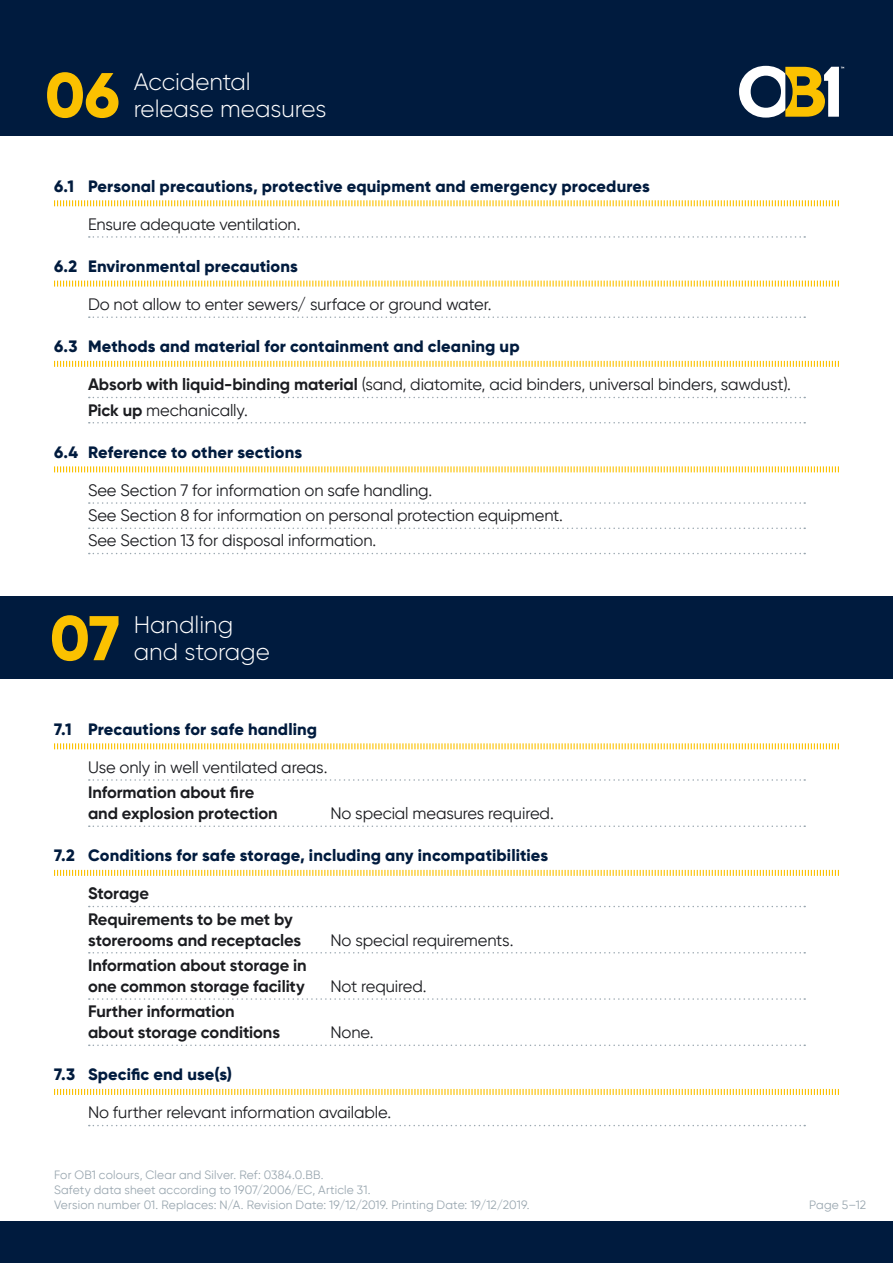
<style>
.page{position:relative;width:893px;height:1263px;background:#fff}
.page>*{position:absolute;margin:0;border:0;box-sizing:border-box;transform-origin:0 0}
.t1{font:800 63px "Gilroy";color:#fbc100}
.Main_Section{font:300 24px/27px "Gilroy";letter-spacing:-.005em;color:#fff}
.Subset{font:16.5px "Gilroy";letter-spacing:-.005em;color:#1b1c20}
.Section{font:800 16.5px "Gilroy";letter-spacing:.005em;color:#001b3e}
.Subset-2{font:700 16.5px/21px "Gilroy";letter-spacing:-.005em;color:#1b1c20}
.t2{font:12px/15px "Gilroy";letter-spacing:.015em;color:#9aa7b0}
.s1{font-weight:700}
</style>
<div class="page">
<div style="left:0;top:0;width:893px;height:136px;background:#001b3e"></div>
<svg style="left:739px;top:66px;width:105px;height:52px"></svg>
<div style="left:0;top:1222px;width:893px;height:41px;background:#001b3e"></div>
<svg style="left:54px;top:200px;width:785px;height:7px"></svg>
<svg style="left:89px;top:236px;width:716px;height:2px"></svg>
<svg style="left:54px;top:280px;width:785px;height:7px"></svg>
<svg style="left:89px;top:316px;width:716px;height:2px"></svg>
<svg style="left:54px;top:360px;width:785px;height:7px"></svg>
<svg style="left:89px;top:397px;width:716px;height:1px"></svg>
<svg style="left:89px;top:422px;width:716px;height:1px"></svg>
<svg style="left:54px;top:466px;width:785px;height:7px"></svg>
<svg style="left:89px;top:502px;width:716px;height:2px"></svg>
<svg style="left:89px;top:527px;width:716px;height:2px"></svg>
<svg style="left:89px;top:553px;width:716px;height:1px"></svg>
<svg style="left:54px;top:743px;width:785px;height:7px"></svg>
<svg style="left:89px;top:779px;width:716px;height:2px"></svg>
<svg style="left:89px;top:825px;width:716px;height:2px"></svg>
<svg style="left:54px;top:869px;width:785px;height:7px"></svg>
<svg style="left:89px;top:906px;width:716px;height:1px"></svg>
<svg style="left:89px;top:952px;width:716px;height:1px"></svg>
<svg style="left:89px;top:998px;width:716px;height:2px"></svg>
<svg style="left:89px;top:1044px;width:716px;height:2px"></svg>
<svg style="left:54px;top:1088px;width:785px;height:7px"></svg>
<svg style="left:89px;top:1125px;width:716px;height:1px"></svg>
<div style="left:0;top:596px;width:893px;height:83px;background:#001b3e"></div>
<p class="t1" style="left:45px;top:55px;width:76px">06</p>
<p class="Main_Section" style="left:134px;top:68px;width:194px">Accidental release measures</p>
<p class="Section" style="left:54px;top:176px;width:597px">6.1 Personal precautions, protective equipment and emergency procedures</p>
<p class="Subset" style="left:88px;top:214px;width:214px">Ensure adequate ventilation.</p>
<p class="Section" style="left:54px;top:256px;width:245px">6.2 Environmental precautions</p>
<p class="Subset" style="left:88px;top:294px;width:405px">Do not allow to enter sewers/ surface or ground water.</p>
<p class="Section" style="left:54px;top:336px;width:467px">6.3 Methods and material for containment and cleaning up</p>
<p class="Subset" style="left:88px;top:374px;width:704px"><span class="s1">Absorb with liquid-binding material</span> (sand, diatomite, acid binders, universal binders, sawdust).</p>
<p class="Subset" style="left:88px;top:400px;width:161px"><span class="s1">Pick up</span> mechanically.</p>
<p class="Section" style="left:54px;top:442px;width:250px">6.4 Reference to other sections</p>
<p class="Subset" style="left:88px;top:480px;width:346px">See Section 7 for information on safe handling.</p>
<p class="Subset" style="left:88px;top:505px;width:476px">See Section 8 for information on personal protection equipment.</p>
<p class="Subset" style="left:88px;top:531px;width:290px">See Section 13 for disposal information.</p>
<p class="t1" style="left:50px;top:598px;width:71px">07</p>
<p class="Main_Section" style="left:134px;top:611px;width:101px">Handling</p>
<p class="Main_Section" style="left:134px;top:638px;width:138px">and storage</p>
<p class="Section" style="left:54px;top:719px;width:265px">7.1 Precautions for safe handling</p>
<p class="Subset" style="left:88px;top:757px;width:241px">Use only in well ventilated areas.</p>
<p class="Subset-2" style="left:88px;top:782px;width:191px">Information about fire and explosion protection</p>
<p class="Subset" style="left:330px;top:803px;width:225px">No special measures required.</p>
<p class="Section" style="left:54px;top:845px;width:496px">7.2 Conditions for safe storage, including any incompatibilities</p>
<p class="Subset-2" style="left:88px;top:883px;width:63px">Storage</p>
<p class="Subset-2" style="left:88px;top:908px;width:215px">Requirements to be met by storerooms and receptacles</p>
<p class="Subset" style="left:330px;top:930px;width:185px">No special requirements.</p>
<p class="Subset-2" style="left:88px;top:954px;width:220px">Information about storage in one common storage facility</p>
<p class="Subset-2" style="left:88px;top:1001px;width:194px">Further information about storage conditions</p>
<p class="Subset" style="left:330px;top:976px;width:98px">Not required.</p>
<p class="Subset" style="left:330px;top:1022px;width:45px">None.</p>
<p class="Section" style="left:54px;top:1064px;width:180px">7.3 Specific end use(s)</p>
<p class="Subset" style="left:88px;top:1102px;width:305px">No further relevant information available.</p>
<p class="t2" style="left:54px;top:1167px;width:477px">For OB1 colours, Clear and Silver. Ref: 0384.0.BB.<br>Safety data sheet according to 1907/2006/EC, Article 31.<br>Version number 01. Replaces: N/A. Revision Date: 19/12/2019. Printing Date: 19/12/2019.</p>
<p class="t2" style="left:809px;top:1197px;width:58px">Page 5–12</p>
</div>
